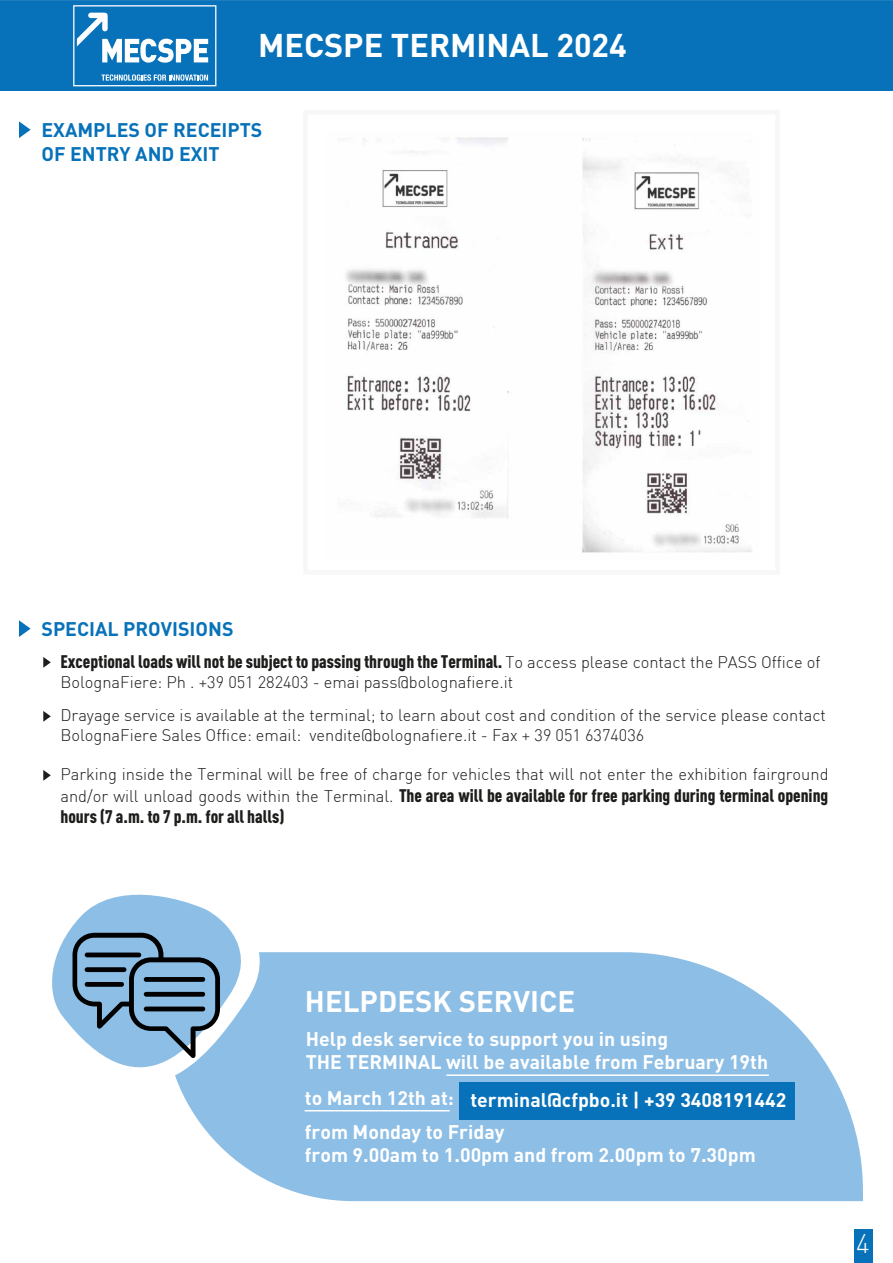
<style>
.page{position:relative;width:893px;height:1263px;background:#fff}
.page>*{position:absolute;margin:0;border:0;box-sizing:border-box;transform-origin:0 0}
.t1{font:700 32.4px "DIN";color:#fff}
.t2{font:700 29.4px "DIN";color:#fff}
.t3{font:300 26.4px "DIN";color:#fff}
.t4{font:700 19.5px/23.4px "DIN";color:#fff}
.t5{font:700 19.5px/23.4px "DIN";color:#0772b9}
.t6{font:900 18px/21.6px "DIN Cond";color:#1d1d1b}
.t7{font:300 16.5px/33.2px "DIN";color:#1d1d1b}
.s1{font-family:"DIN";font-weight:300;font-size:16.5px}
</style>
<div class="page">
<svg style="left:19px;top:620px;width:12px;height:17px"></svg>
<svg style="left:19px;top:121px;width:12px;height:17px"></svg>
<svg style="left:43px;top:657px;width:8px;height:11px"></svg>
<svg style="left:43px;top:711px;width:8px;height:11px"></svg>
<svg style="left:43px;top:770px;width:8px;height:11px"></svg>
<img style="left:345px;top:137px;width:407px;height:416px">
<div style="left:854px;top:1229px;width:18px;height:34px;background:#0772b9"></div>
<svg style="left:178px;top:952px;width:685px;height:249px;background:#9ac5e8"></svg>
<svg style="left:52px;top:894px;width:208px;height:189px"></svg>
<div style="left:144px;top:977px;width:61px;height:5px;background:#010101;border-radius:2px"></div>
<div style="left:144px;top:992px;width:61px;height:5px;background:#010101;border-radius:2px"></div>
<div style="left:144px;top:1006px;width:61px;height:5px;background:#010101;border-radius:2px"></div>
<div style="left:85px;top:952px;width:56px;height:5px;background:#010101;border-radius:2px"></div>
<div style="left:85px;top:967px;width:42px;height:5px;background:#010101;border-radius:2px"></div>
<div style="left:85px;top:982px;width:39px;height:5px;background:#010101;border-radius:2px"></div>
<hr style="left:446px;top:1074px;width:323px;height:2px;background:#fff">
<hr style="left:305px;top:1110px;width:145px;height:1px;background:#fff">
<div style="left:0;top:1px;width:893px;height:89px;background:#0772b9"></div>
<svg style="left:73px;top:5px;width:143px;height:81px"></svg>
<div style="left:460px;top:1082px;width:335px;height:37px;background:#0772b9"></div>
<h1 class="t1" style="left:258px;top:25px;width:370px">MECSPE TERMINAL 2024</h1>
<p class="t5" style="left:42px;top:118px;width:222px">EXAMPLES OF RECEIPTS<br>OF ENTRY AND EXIT</p>
<p class="t5" style="left:42px;top:617px;width:194px">SPECIAL PROVISIONS</p>
<p class="t6" style="left:60px;top:650px;width:761px">Exceptional loads will not be subject to passing through the Terminal. <span class="s1">To access please contact the PASS Office of</span></p>
<p class="t7" style="left:60px;top:665px;width:767px">BolognaFiere: Ph . +39 051 282403 - emai pass@bolognafiere.it<br>Drayage service is available at the terminal; to learn about cost and condition of the service please contact</p>
<p class="t7" style="left:60px;top:718px;width:585px">BolognaFiere Sales Office: email: vendite@bolognafiere.it - Fax + 39 051 6374036</p>
<p class="t7" style="left:60px;top:757px;width:770px">Parking inside the Terminal will be free of charge for vehicles that will not enter the exhibition fairground</p>
<p class="t6" style="left:60px;top:784px;width:769px"><span class="s1">and/or will unload goods within the Terminal.</span> The area will be available for free parking during terminal opening hours (7 a.m. to 7 p.m. for all halls)</p>
<h2 class="t2" style="left:305px;top:982px;width:272px">HELPDESK SERVICE</h2>
<p class="t4" style="left:306px;top:1026px;width:464px">Help desk service to support you in using<br>THE TERMINAL will be available from February 19th</p>
<p class="t4" style="left:305px;top:1086px;width:151px">to March 12th at:</p>
<p class="t4" style="left:470px;top:1087px;width:317px">terminal@cfpbo.it | +39 3408191442</p>
<p class="t4" style="left:305px;top:1119px;width:452px">from Monday to Friday<br>from 9.00am to 1.00pm and from 2.00pm to 7.30pm</p>
<h3 class="t3" style="left:856px;top:1227px;width:15px">4</h3>
</div>
